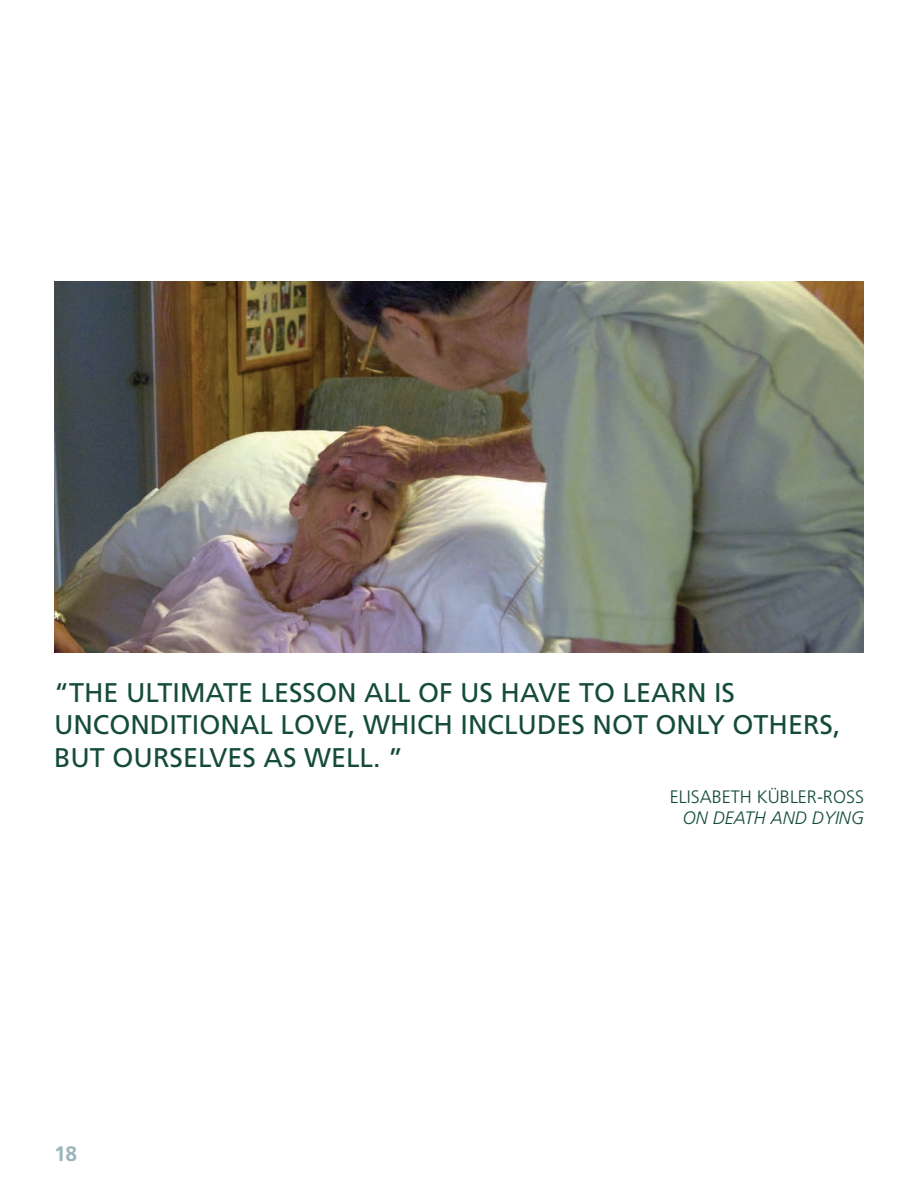
<style>
.page{position:relative;width:918px;height:1188px;background:#fff}
.page>*{position:absolute;margin:0;border:0;box-sizing:border-box;transform-origin:0 0}
.t1{font:27px/32.4px "Frutiger";color:#154b39}
.t2{font:700 21px "Frutiger";color:#9bb7ba}
.t3{font:300 18px "Frutiger";color:#154b39}
.t4{font:italic 300 18px "Frutiger";color:#154b39}
</style>
<div class="page">
<img style="left:54px;top:281px;width:810px;height:371px">
<p class="t1" style="left:54px;top:676px;width:788px">“THE ULTIMATE LESSON ALL OF US HAVE TO LEARN IS<br>UNCONDITIONAL LOVE, WHICH INCLUDES NOT ONLY OTHERS,<br>BUT OURSELVES AS WELL. ”</p>
<p class="t3" style="left:670px;top:786px;width:196px">ELISABETH KÜBLER-ROSS</p>
<p class="t4" style="left:683px;top:808px;width:183px">ON DEATH AND DYING</p>
<p class="t2" style="left:54px;top:1141px;width:25px">18</p>
</div>
